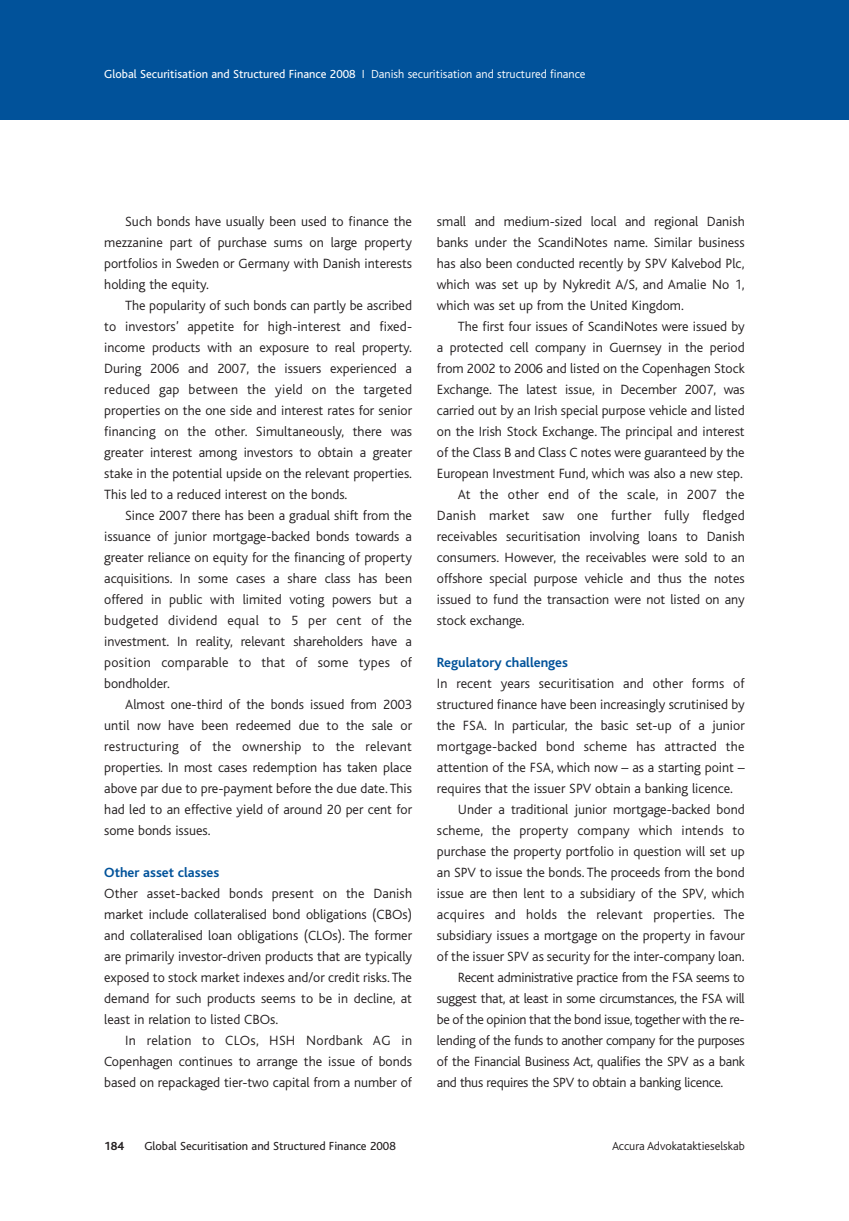
<style>
.page{position:relative;width:849px;height:1221px;background:#fff}
.page>*{position:absolute;margin:0;border:0;box-sizing:border-box;transform-origin:0 0}
.t1{font:300 14px/21px "Bliss";color:#231f20;text-align:justify}
.t2{font:300 14px "Bliss";letter-spacing:-.02em;color:#231f20}
.t3{font:300 14px "Bliss";letter-spacing:.02em;color:#231f20}
.t4{font:700 14px "Bliss";color:#01529a}
.t5{font:12.25px "Bliss";color:#fff}
.t6{font:12.25px "Bliss";color:#231f20}
.t7{font:300 12.25px "Bliss";color:#231f20}
.t8{font:700 12.25px "Bliss";color:#231f20}
.s1{font-weight:300}
</style>
<div class="page">
<div style="left:0;top:1px;width:848px;height:118px;background:#01529a"></div>
<p class="t5" style="left:104px;top:70px;width:482px">Global Securitisation and Structured Finance 2008 <span class="s1">I Danish securitisation and structured finance</span></p>
<p class="t1" style="left:104px;top:211px;width:309px;text-indent:21px">Such bonds have usually been used to finance the mezzanine part of purchase sums on large property portfolios in Sweden or Germany with Danish interests holding the equity.</p>
<p class="t1" style="left:104px;top:295px;width:309px;text-indent:21px">The popularity of such bonds can partly be ascribed to investors’ appetite for high-interest and fixed&shy;income products with an exposure to real property.<br>During 2006 and 2007, the issuers experienced a reduced gap between the yield on the targeted properties on the one side and interest rates for senior financing on the other. Simultaneously, there was greater interest among investors to obtain a greater stake in the potential upside on the relevant properties.<br>This led to a reduced interest on the bonds.</p>
<p class="t1" style="left:104px;top:505px;width:309px;text-indent:21px">Since 2007 there has been a gradual shift from the issuance of junior mortgage-backed bonds towards a greater reliance on equity for the financing of property acquisitions. In some cases a share class has been offered in public with limited voting powers but a budgeted dividend equal to 5 per cent of the investment. In reality, relevant shareholders have a position comparable to that of some types of bondholder.</p>
<p class="t1" style="left:104px;top:694px;width:309px;text-indent:21px">Almost one-third of the bonds issued from 2003 until now have been redeemed due to the sale or restructuring of the ownership to the relevant properties. In most cases redemption has taken place above par due to pre-payment before the due date. This had led to an effective yield of around 20 per cent for some bonds issues.</p>
<p class="t4" style="left:104px;top:867px;width:117px">Other asset classes</p>
<p class="t1" style="left:104px;top:883px;width:309px">Other asset-backed bonds present on the Danish market include collateralised bond obligations (CBOs) and collateralised loan obligations (CLOs). The former are primarily investor-driven products that are typically exposed to stock market indexes and/or credit risks. The demand for such products seems to be in decline, at least in relation to listed CBOs.</p>
<p class="t1" style="left:104px;top:1030px;width:309px;text-indent:21px">In relation to CLOs, HSH Nordbank AG in Copenhagen continues to arrange the issue of bonds based on repackaged tier-two capital from a number of</p>
<p class="t1" style="left:437px;top:211px;width:309px">small and medium-sized local and regional Danish banks under the ScandiNotes name. Similar business has also been conducted recently by SPV Kalvebod Plc, which was set up by Nykredit A/S, and Amalie No 1, which was set up from the United Kingdom.</p>
<p class="t1" style="left:458px;top:316px;width:288px">The first four issues of ScandiNotes were issued by</p>
<p class="t1" style="left:437px;top:337px;width:309px">a protected cell company in Guernsey in the period</p>
<p class="t1" style="left:437px;top:358px;width:309px">from 2002 to 2006 and listed on the Copenhagen Stock</p>
<p class="t1" style="left:437px;top:379px;width:309px">Exchange. The latest issue, in December 2007, was</p>
<p class="t1" style="left:437px;top:400px;width:309px">carried out by an Irish special purpose vehicle and listed</p>
<p class="t1" style="left:437px;top:421px;width:309px">on the Irish Stock Exchange. The principal and interest</p>
<p class="t1" style="left:437px;top:442px;width:309px">of the Class B and Class C notes were guaranteed by the</p>
<p class="t1" style="left:437px;top:463px;width:307px">European Investment Fund, which was also a new step.</p>
<p class="t3" style="left:458px;top:488px;width:288px">At the other end of the scale, in 2007 the</p>
<p class="t3" style="left:437px;top:509px;width:309px">Danish market saw one further fully fledged</p>
<p class="t1" style="left:437px;top:526px;width:309px">receivables securitisation involving loans to Danish</p>
<p class="t1" style="left:437px;top:547px;width:309px">consumers. However, the receivables were sold to an</p>
<p class="t1" style="left:437px;top:568px;width:309px">offshore special purpose vehicle and thus the notes</p>
<p class="t1" style="left:437px;top:589px;width:309px">issued to fund the transaction were not listed on any</p>
<p class="t1" style="left:437px;top:610px;width:89px">stock exchange.</p>
<p class="t4" style="left:437px;top:657px;width:132px">Regulatory challenges</p>
<p class="t1" style="left:437px;top:673px;width:309px">In recent years securitisation and other forms of</p>
<p class="t1" style="left:437px;top:694px;width:309px">structured finance have been increasingly scrutinised by</p>
<p class="t1" style="left:437px;top:715px;width:309px">the FSA. In particular, the basic set-up of a junior</p>
<p class="t1" style="left:437px;top:736px;width:309px">mortgage-backed bond scheme has attracted the</p>
<p class="t1" style="left:437px;top:757px;width:309px">attention of the FSA, which now – as a starting point –</p>
<p class="t1" style="left:437px;top:778px;width:297px">requires that the issuer SPV obtain a banking licence.</p>
<p class="t1" style="left:458px;top:799px;width:288px">Under a traditional junior mortgage-backed bond</p>
<p class="t1" style="left:437px;top:820px;width:309px">scheme, the property company which intends to</p>
<p class="t1" style="left:437px;top:841px;width:309px">purchase the property portfolio in question will set up</p>
<p class="t1" style="left:437px;top:862px;width:309px">an SPV to issue the bonds. The proceeds from the bond</p>
<p class="t1" style="left:437px;top:883px;width:309px">issue are then lent to a subsidiary of the SPV, which</p>
<p class="t3" style="left:437px;top:908px;width:309px">acquires and holds the relevant properties. The</p>
<p class="t1" style="left:437px;top:925px;width:309px">subsidiary issues a mortgage on the property in favour</p>
<p class="t1" style="left:437px;top:946px;width:309px">of the issuer SPV as security for the inter-company loan.</p>
<p class="t2" style="left:458px;top:971px;width:288px">Recent administrative practice from the FSA seems to</p>
<p class="t2" style="left:437px;top:992px;width:309px">suggest that, at least in some circumstances, the FSA will</p>
<p class="t2" style="left:437px;top:1013px;width:309px">be of the opinion that the bond issue, together with the re-</p>
<p class="t2" style="left:437px;top:1034px;width:309px">lending of the funds to another company for the purposes</p>
<p class="t2" style="left:437px;top:1055px;width:309px">of the Financial Business Act, qualifies the SPV as a bank</p>
<p class="t2" style="left:437px;top:1076px;width:288px">and thus requires the SPV to obtain a banking licence.</p>
<p class="t8" style="left:104px;top:1141px;width:21px">184</p>
<p class="t6" style="left:144px;top:1141px;width:253px">Global Securitisation and Structured Finance 2008</p>
<p class="t7" style="left:612px;top:1140px;width:134px">Accura Advokataktieselskab</p>
</div>
